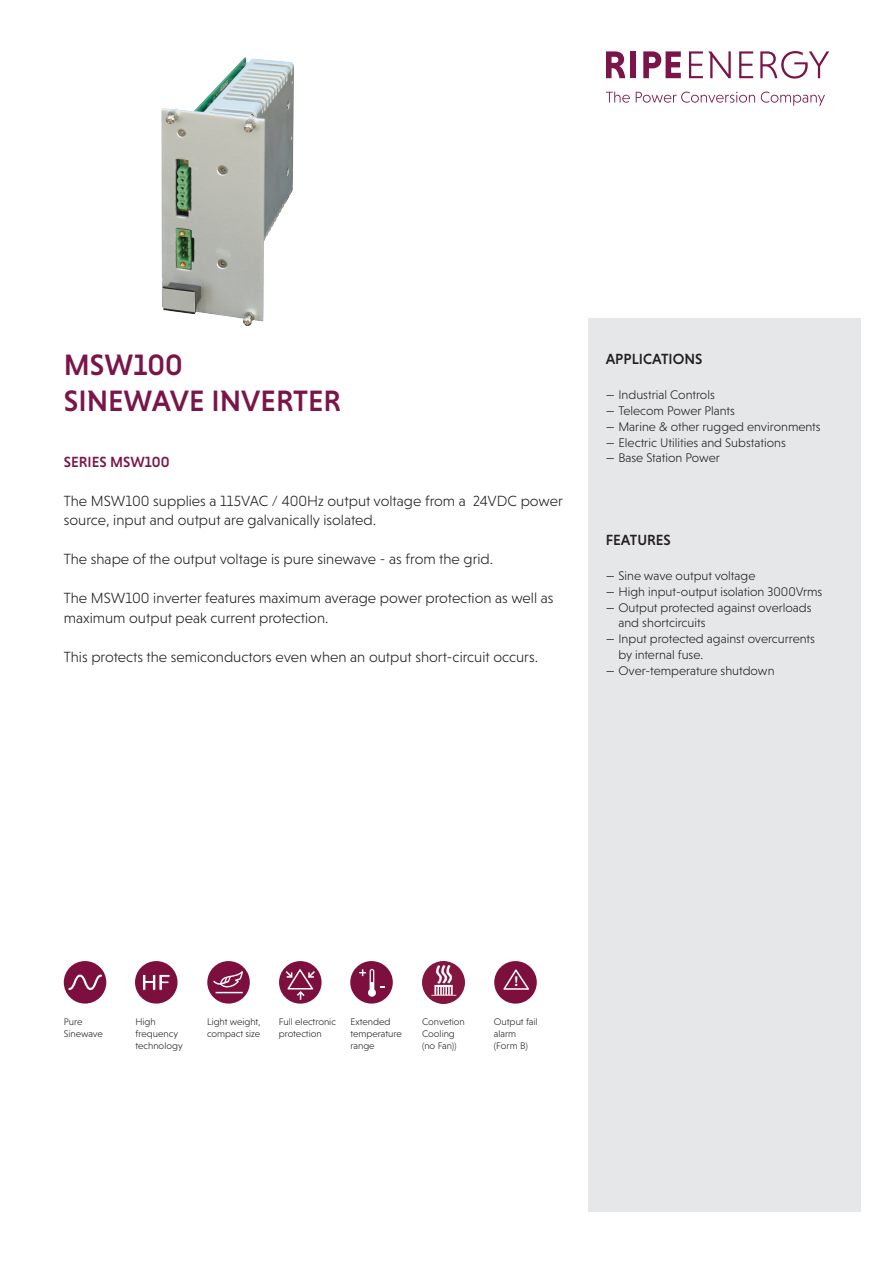
<style>
.page{position:relative;width:893px;height:1263px;background:#fff}
.page>*{position:absolute;margin:0;border:0;box-sizing:border-box;transform-origin:0 0}
.t1{font:500 30px "Niveau Grotesk";color:#7b1549}
.t2{font:300 15px/19.5px "Niveau Grotesk";color:#231f20}
.t3{font:500 15px "Niveau Grotesk";color:#231f20}
.t4{font:500 15px "Niveau Grotesk";color:#7b1549}
.t5{font:700 13.5px "Helvetica Neue";color:#fff}
.t6{font:300 12.75px/15.8px "Niveau Grotesk";color:#231f20}
.t7{font:300 9.75px/12px "Niveau Grotesk";color:#231f20}
</style>
<div class="page">
<div style="left:588px;top:319px;width:273px;height:893px;background:#e6e7e9"></div>
<svg style="left:606px;top:51px;width:19px;height:27px"></svg>
<div style="left:631px;top:51px;width:5px;height:27px;background:#7b1549"></div>
<svg style="left:643px;top:51px;width:38px;height:27px"></svg>
<svg style="left:689px;top:51px;width:42px;height:27px"></svg>
<svg style="left:739px;top:51px;width:14px;height:27px"></svg>
<svg style="left:760px;top:51px;width:69px;height:28px"></svg>
<svg style="left:606px;top:92px;width:24px;height:11px"></svg>
<svg style="left:636px;top:92px;width:119px;height:11px"></svg>
<svg style="left:761px;top:92px;width:64px;height:14px"></svg>
<div style="left:64px;top:961px;width:42px;height:42px;background:#7d0f3f;border-radius:50%"></div>
<svg style="left:68px;top:974px;width:34px;height:16px"></svg>
<div style="left:135px;top:961px;width:43px;height:42px;background:#7d0f3f;border-radius:50%"></div>
<svg style="left:143px;top:974px;width:27px;height:17px"></svg>
<div style="left:207px;top:961px;width:43px;height:42px;background:#7d0f3f;border-radius:50%"></div>
<svg style="left:213px;top:971px;width:30px;height:22px"></svg>
<div style="left:494px;top:961px;width:43px;height:42px;background:#7d0f3f;border-radius:50%"></div>
<svg style="left:503px;top:969px;width:26px;height:21px"></svg>
<img style="left:422px;top:961px;width:43px;height:42px">
<div style="left:350px;top:961px;width:43px;height:42px;background:#7d0f3f;border-radius:50%"></div>
<svg style="left:359px;top:969px;width:26px;height:28px"></svg>
<div style="left:279px;top:961px;width:43px;height:42px;background:#7d0f3f;border-radius:50%"></div>
<svg style="left:286px;top:969px;width:29px;height:31px"></svg>
<img style="left:161px;top:57px;width:133px;height:269px">
<p class="t1" style="left:64px;top:348px;width:120px">MSW100</p>
<p class="t1" style="left:64px;top:384px;width:279px">SINEWAVE INVERTER</p>
<p class="t4" style="left:64px;top:453px;width:107px">SERIES MSW100</p>
<p class="t2" style="left:64px;top:491px;width:501px">The MSW100 supplies a 115VAC / 400Hz output voltage from a 24VDC power source, input and output are galvanically isolated.</p>
<p class="t2" style="left:64px;top:550px;width:431px">The shape of the output voltage is pure sinewave - as from the grid.</p>
<p class="t2" style="left:64px;top:589px;width:491px">The MSW100 inverter features maximum average power protection as well as maximum output peak current protection.</p>
<p class="t2" style="left:64px;top:647px;width:476px">This protects the semiconductors even when an output short-circuit occurs.</p>
<p class="t3" style="left:606px;top:350px;width:98px">APPLICATIONS</p>
<p class="t6" style="left:606px;top:387px;width:111px">— Industrial Controls</p>
<p class="t6" style="left:606px;top:403px;width:131px">— Telecom Power Plants</p>
<p class="t6" style="left:606px;top:419px;width:217px">— Marine &amp; other rugged environments</p>
<p class="t6" style="left:606px;top:434px;width:182px">— Electric Utilities and Substations</p>
<p class="t6" style="left:606px;top:450px;width:116px">— Base Station Power</p>
<p class="t3" style="left:606px;top:531px;width:67px">FEATURES</p>
<p class="t6" style="left:606px;top:568px;width:151px">— Sine wave output voltage</p>
<p class="t6" style="left:606px;top:584px;width:218px">— High input-output isolation 3000Vrms</p>
<p class="t6" style="left:618px;top:599px;width:195px;text-indent:-13px">— Output protected against overloads and shortcircuits</p>
<p class="t6" style="left:618px;top:631px;width:198px;text-indent:-13px">— Input protected against overcurrents by internal fuse.</p>
<p class="t6" style="left:606px;top:662px;width:170px">— Over-temperature shutdown</p>
<p class="t7" style="left:64px;top:1016px;width:20px">Pure</p>
<p class="t7" style="left:64px;top:1028px;width:41px">Sinewave</p>
<p class="t7" style="left:135px;top:1016px;width:22px">High</p>
<p class="t7" style="left:135px;top:1028px;width:49px">frequency technology</p>
<p class="t7" style="left:207px;top:1016px;width:55px">Light weight, compact size</p>
<p class="t7" style="left:279px;top:1016px;width:59px">Full electronic protection</p>
<p class="t7" style="left:350px;top:1016px;width:53px">Extended temperature range</p>
<p class="t7" style="left:422px;top:1016px;width:44px">Convetion<br>Cooling</p>
<p class="t7" style="left:422px;top:1040px;width:36px">(no Fan))</p>
<p class="t5" style="left:514px;top:971px;width:5px">!</p>
<p class="t7" style="left:494px;top:1016px;width:45px">Output fail alarm</p>
<p class="t7" style="left:494px;top:1040px;width:36px">(Form B)</p>
</div>
